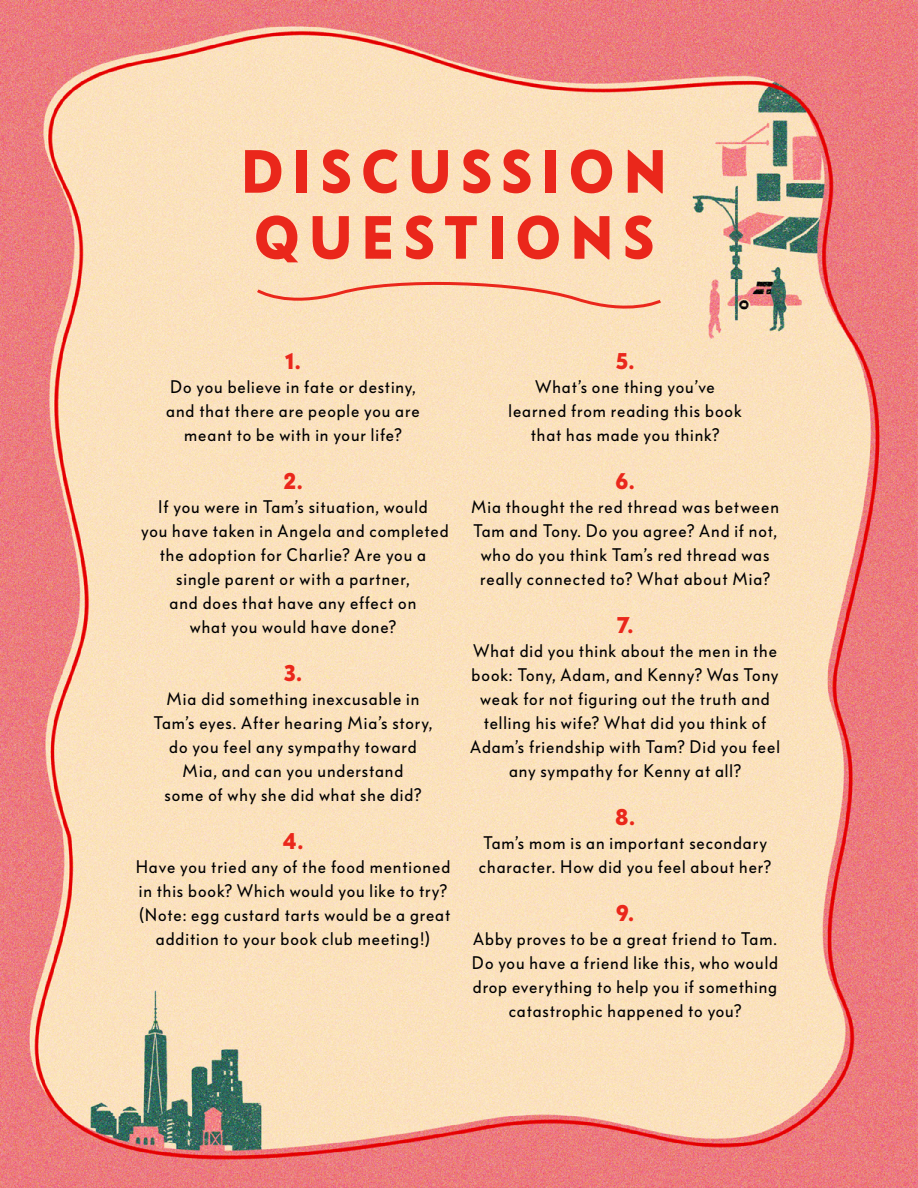
<style>
.page{position:relative;width:918px;height:1188px;background:#fff}
.page>*{position:absolute;margin:0;border:0;box-sizing:border-box;transform-origin:0 0}
.t1{font:700 60px/66px "Bauer Grotesk Pro";letter-spacing:.16em;color:#ea271b}
.t2{font:700 24px "Bauer Grotesk Pro";color:#ea271b}
.t3{font:18px/24px "Bauer Grotesk Pro";letter-spacing:.05em;color:#000001;text-align:center}
</style>
<div class="page">
<img style="left:0;top:0;width:918px;height:1188px">
<svg style="left:255px;top:277px;width:408px;height:39px;background:#f9d2b0"></svg>
<h1 class="t1" style="left:241px;top:136px;width:427px">DISCUSSION<br>QUESTIONS</h1>
<h2 class="t2" style="left:285px;top:342px;width:17px">1.</h2>
<p class="t3" style="left:166px;top:373px;width:255px">Do you believe in fate or destiny, and that there are people you are meant to be with in your life?</p>
<h2 class="t2" style="left:283px;top:462px;width:21px">2.</h2>
<p class="t3" style="left:141px;top:493px;width:309px">If you were in Tam’s situation, would<br>you have taken in Angela and completed the adoption for Charlie? Are you a single parent or with a partner,<br>and does that have any effect on<br>what you would have done?</p>
<h2 class="t2" style="left:284px;top:654px;width:19px">3.</h2>
<p class="t3" style="left:153px;top:685px;width:280px">Mia did something inexcusable in<br>Tam’s eyes. After hearing Mia’s story, do you feel any sympathy toward<br>Mia, and can you understand<br>some of why she did what she did?</p>
<h2 class="t2" style="left:283px;top:822px;width:22px">4.</h2>
<p class="t3" style="left:136px;top:853px;width:316px">Have you tried any of the food mentioned in this book? Which would you like to try? (Note: egg custard tarts would be a great addition to your book club meeting!)</p>
<h2 class="t2" style="left:616px;top:342px;width:20px">5.</h2>
<p class="t3" style="left:509px;top:373px;width:235px">What’s one thing you’ve learned from reading this book that has made you think?</p>
<h2 class="t2" style="left:616px;top:462px;width:21px">6.</h2>
<p class="t3" style="left:471px;top:493px;width:309px">Mia thought the red thread was between Tam and Tony. Do you agree? And if not, who do you think Tam’s red thread was really connected to? What about Mia?</p>
<h2 class="t2" style="left:617px;top:606px;width:18px">7.</h2>
<p class="t3" style="left:470px;top:637px;width:311px">What did you think about the men in the book: Tony, Adam, and Kenny? Was Tony weak for not figuring out the truth and telling his wife? What did you think of Adam’s friendship with Tam? Did you feel any sympathy for Kenny at all?</p>
<h2 class="t2" style="left:615px;top:798px;width:21px">8.</h2>
<p class="t3" style="left:479px;top:829px;width:294px;text-align:left">Tam’s mom is an important secondary character. How did you feel about her?</p>
<h2 class="t2" style="left:616px;top:894px;width:19px">9.</h2>
<p class="t3" style="left:472px;top:925px;width:308px">Abby proves to be a great friend to Tam.<br>Do you have a friend like this, who would drop everything to help you if something catastrophic happened to you?</p>
</div>
